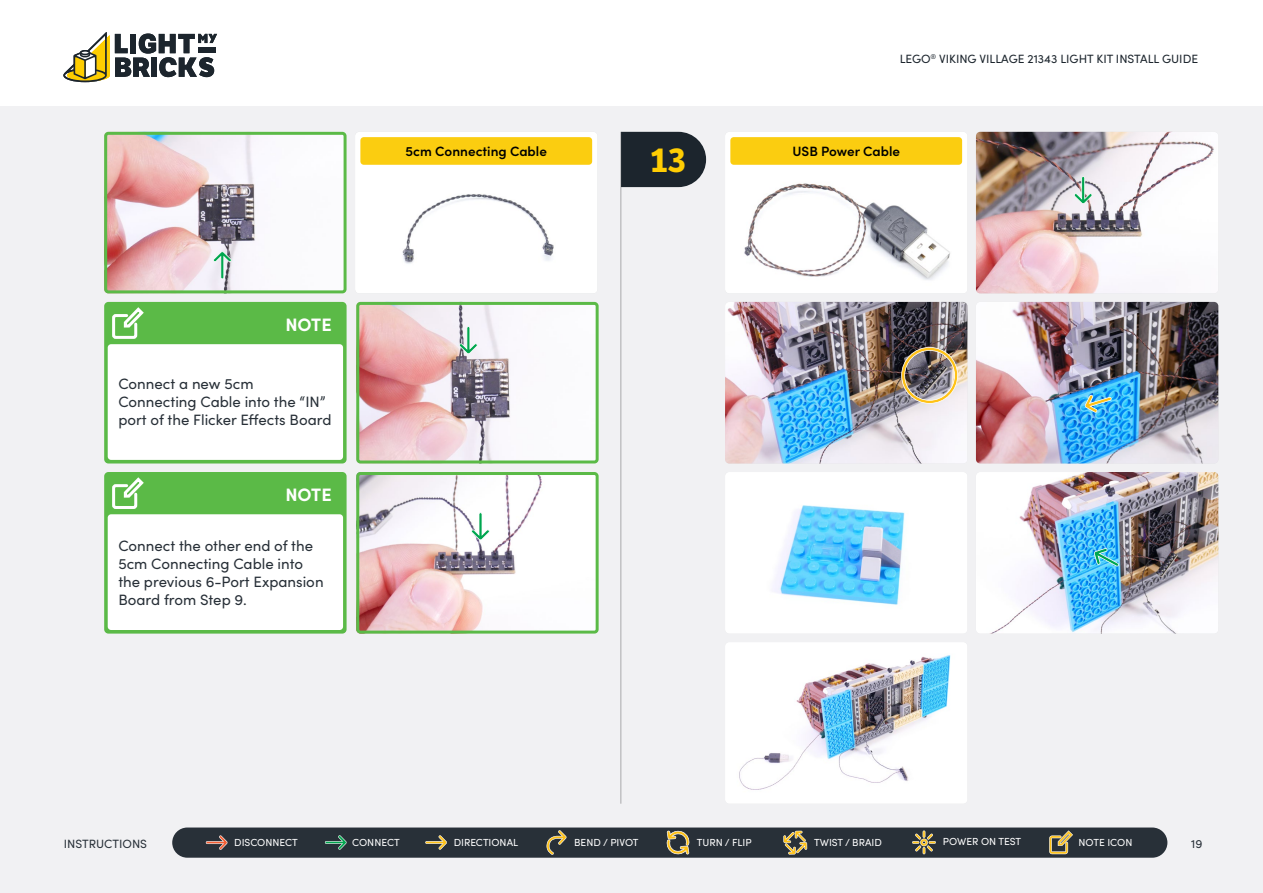
<style>
.page{position:relative;width:1263px;height:893px;background:#fff}
.page>*{position:absolute;margin:0;border:0;box-sizing:border-box;transform-origin:0 0}
.t1{font:700 33px "LFT Etica";color:#ffcd03}
.t2{font:700 18px "Sofia Pro";color:#fff}
.t3{font:15px/18px "Sofia Pro";color:#283038}
.t4{font:600 13.5px "Sofia Pro";color:#000}
.t5{font:12px "Sofia Pro";color:#1c252d}
.t6{font:12px "Sofia Pro";color:#283038}
.t7{font:10.2px "Sofia Pro";color:#fff}
</style>
<div class="page">
<div style="left:0;top:106px;width:1263px;height:787px;background:#f1f1f3"></div>
<hr style="left:621px;top:132px;width:1px;height:672px;background:#000">
<div style="left:172px;top:827px;width:995px;height:31px;background:#283038;border-radius:15px"></div>
<svg style="left:783px;top:831px;width:24px;height:23px"></svg>
<svg style="left:206px;top:835px;width:22px;height:15px"></svg>
<svg style="left:325px;top:835px;width:22px;height:15px"></svg>
<svg style="left:425px;top:835px;width:22px;height:15px"></svg>
<svg style="left:546px;top:830px;width:21px;height:25px"></svg>
<svg style="left:1049px;top:830px;width:24px;height:24px"></svg>
<svg style="left:912px;top:830px;width:24px;height:24px"></svg>
<svg style="left:666px;top:830px;width:24px;height:25px"></svg>
<svg style="left:63px;top:32px;width:154px;height:50px"></svg>
<svg style="left:621px;top:132px;width:85px;height:55px;background:#2a323a"></svg>
<div style="left:355px;top:132px;width:242px;height:161px;background:#fff"></div>
<div style="left:360px;top:137px;width:232px;height:28px;background:#fbcd10;border-radius:3px"></div>
<img style="left:976px;top:132px;width:242px;height:161px">
<img style="left:725px;top:132px;width:242px;height:161px">
<div style="left:730px;top:137px;width:232px;height:28px;background:#fbcd10;border-radius:3px"></div>
<img style="left:976px;top:302px;width:242px;height:161px">
<img style="left:976px;top:472px;width:242px;height:162px">
<img style="left:725px;top:472px;width:242px;height:161px">
<img style="left:725px;top:302px;width:242px;height:161px">
<img style="left:725px;top:643px;width:242px;height:160px">
<img style="left:901px;top:347px;width:57px;height:57px">
<svg style="left:1084px;top:395px;width:28px;height:18px"></svg>
<svg style="left:1094px;top:548px;width:25px;height:19px"></svg>
<img style="left:108px;top:136px;width:235px;height:153px">
<div style="left:104px;top:132px;width:243px;height:161px;border:3px solid #5bba47;border-radius:3px"></div>
<img style="left:360px;top:306px;width:235px;height:153px">
<div style="left:356px;top:302px;width:243px;height:161px;border:3px solid #5bba47;border-radius:3px"></div>
<img style="left:360px;top:476px;width:235px;height:154px">
<div style="left:356px;top:472px;width:243px;height:162px;border:3px solid #5bba47;border-radius:3px"></div>
<div style="left:104px;top:302px;width:243px;height:161px;background:#5bba47;border-radius:4px"></div>
<div style="left:108px;top:344px;width:235px;height:116px;background:#fff;border-radius:3px"></div>
<svg style="left:112px;top:307px;width:32px;height:32px"></svg>
<div style="left:104px;top:472px;width:243px;height:162px;background:#5bba47;border-radius:4px"></div>
<div style="left:108px;top:514px;width:235px;height:116px;background:#fff;border-radius:3px"></div>
<svg style="left:112px;top:477px;width:32px;height:32px"></svg>
<svg style="left:213px;top:251px;width:19px;height:28px"></svg>
<svg style="left:459px;top:326px;width:19px;height:28px"></svg>
<svg style="left:471px;top:512px;width:19px;height:28px"></svg>
<svg style="left:1074px;top:176px;width:18px;height:28px"></svg>
<p class="t5" style="left:900px;top:50px;width:300px">LEGO<sup>®</sup> VIKING VILLAGE 21343 LIGHT KIT INSTALL GUIDE</p>
<p class="t2" style="left:285px;top:311px;width:48px">NOTE</p>
<p class="t3" style="left:118px;top:374px;width:215px">Connect a new 5cm<br>Connecting Cable into the “IN” port of the Flicker Effects Board</p>
<p class="t2" style="left:285px;top:481px;width:48px">NOTE</p>
<p class="t3" style="left:118px;top:535px;width:207px">Connect the other end of the<br>5cm Connecting Cable into the previous 6-Port Expansion<br>Board from Step 9.</p>
<p class="t4" style="left:406px;top:141px;width:143px">5cm Connecting Cable</p>
<p class="t4" style="left:792px;top:141px;width:109px">USB Power Cable</p>
<h1 class="t1" style="left:651px;top:140px;width:37px">13</h1>
<p class="t6" style="left:64px;top:835px;width:85px">INSTRUCTIONS</p>
<p class="t7" style="left:234px;top:835px;width:65px">DISCONNECT</p>
<p class="t7" style="left:352px;top:835px;width:49px">CONNECT</p>
<p class="t7" style="left:454px;top:835px;width:66px">DIRECTIONAL</p>
<p class="t7" style="left:574px;top:835px;width:66px">BEND / PIVOT</p>
<p class="t7" style="left:697px;top:835px;width:56px">TURN / FLIP</p>
<p class="t7" style="left:814px;top:835px;width:69px">TWIST / BRAID</p>
<p class="t7" style="left:943px;top:834px;width:80px">POWER ON TEST</p>
<p class="t7" style="left:1078px;top:835px;width:55px">NOTE ICON</p>
<p class="t6" style="left:1191px;top:835px;width:13px">19</p>
</div>
